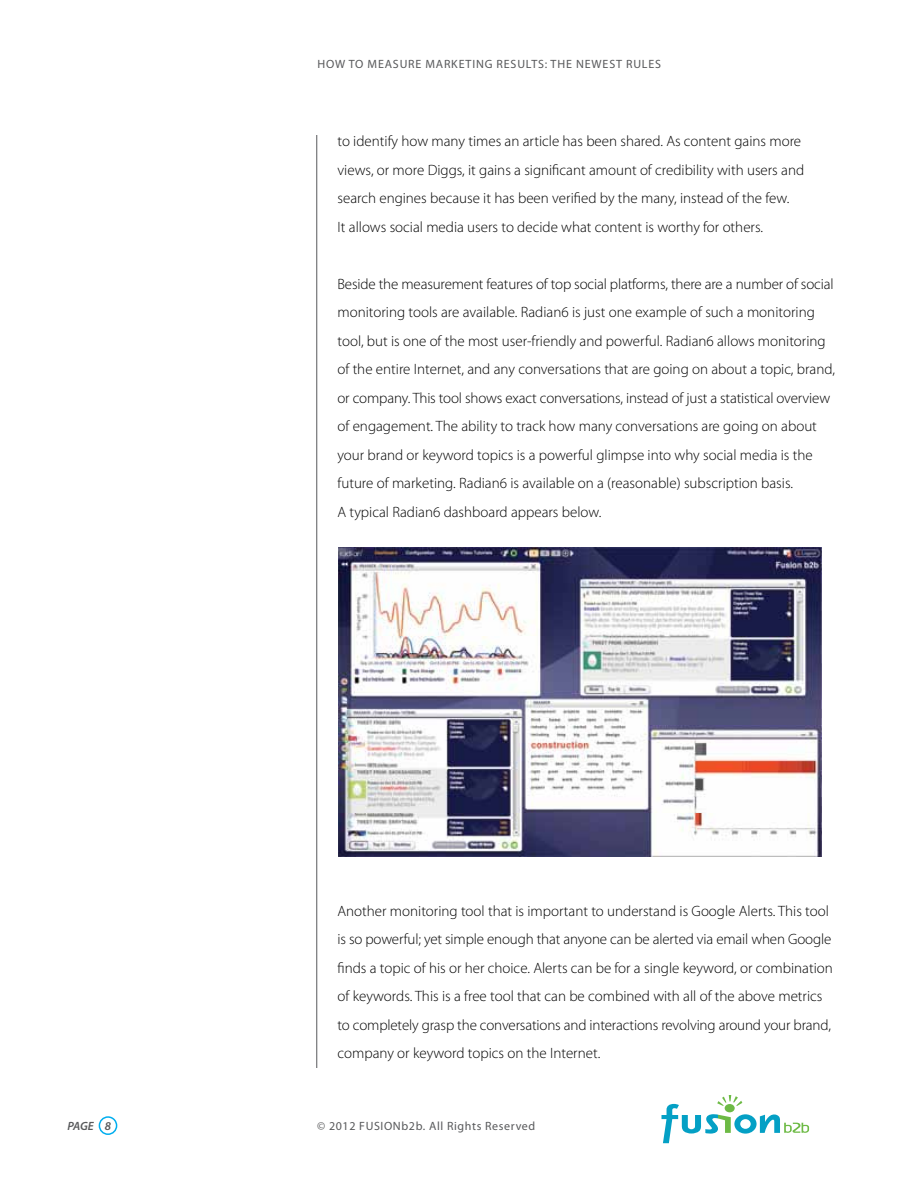
<style>
.page{position:relative;width:918px;height:1188px;background:#fff}
.page>*{position:absolute;margin:0;border:0;box-sizing:border-box;transform-origin:0 0}
.t1{font:300 15px/28.5px "Myriad Pro";color:#000}
.t2{font:12px "Myriad Pro";letter-spacing:.07em;color:#58595b}
.t3{font:12px "Myriad Pro";letter-spacing:.05em;color:#58595b}
.t4{font:italic 600 12px "Myriad Pro";color:#58595b}
</style>
<div class="page">
<svg style="left:98px;top:1116px;width:20px;height:19px"></svg>
<svg style="left:662px;top:1095px;width:147px;height:48px"></svg>
<hr style="left:317px;top:135px;width:1px;height:933px;background:#58595b">
<img style="left:338px;top:548px;width:483px;height:308px">
<p class="t4" style="left:68px;top:1118px;width:45px">PAGE 8</p>
<p class="t2" style="left:317px;top:56px;width:345px">HOW TO MEASURE MARKETING RESULTS: TH E NEWEST RULES</p>
<p class="t1" style="left:338px;top:127px;width:468px">to identify how many times an article has been shared. As content gains more views, or more Diggs, it gains a significant amount of credibility with users and search engines because it has been verified by the many, instead of the few.<br>It allows social media users to decide what content is worthy for others.</p>
<p class="t1" style="left:338px;top:269px;width:499px">Beside the measurement features of top social platforms, there are a number of social monitoring tools are available. Radian6 is just one example of such a monitoring tool, but is one of the most user-friendly and powerful. Radian6 allows monitoring of the entire Internet, and any conversations that are going on about a topic, brand, or company. This tool shows exact conversations, instead of just a statistical overview of engagement. The ability to track how many conversations are going on about your brand or keyword topics is a powerful glimpse into why social media is the future of marketing. Radian6 is available on a (reasonable) subscription basis.<br>A typical Radian6 dashboard appears below.</p>
<p class="t1" style="left:338px;top:896px;width:497px">Another monitoring tool that is important to understand is Google Alerts. This tool is so powerful; yet simple enough that anyone can be alerted via email when Google finds a topic of his or her choice. Alerts can be for a single keyword, or combination of keywords. This is a free tool that can be combined with all of the above metrics to completely grasp the conversations and interactions revolving around your brand, company or keyword topics on the Internet.</p>
<p class="t2" style="left:317px;top:1118px;width:57px">© 2012 FUSION</p>
<p class="t3" style="left:402px;top:1118px;width:135px">B2B. ALL RIGHTS RESERVED</p>
</div>
